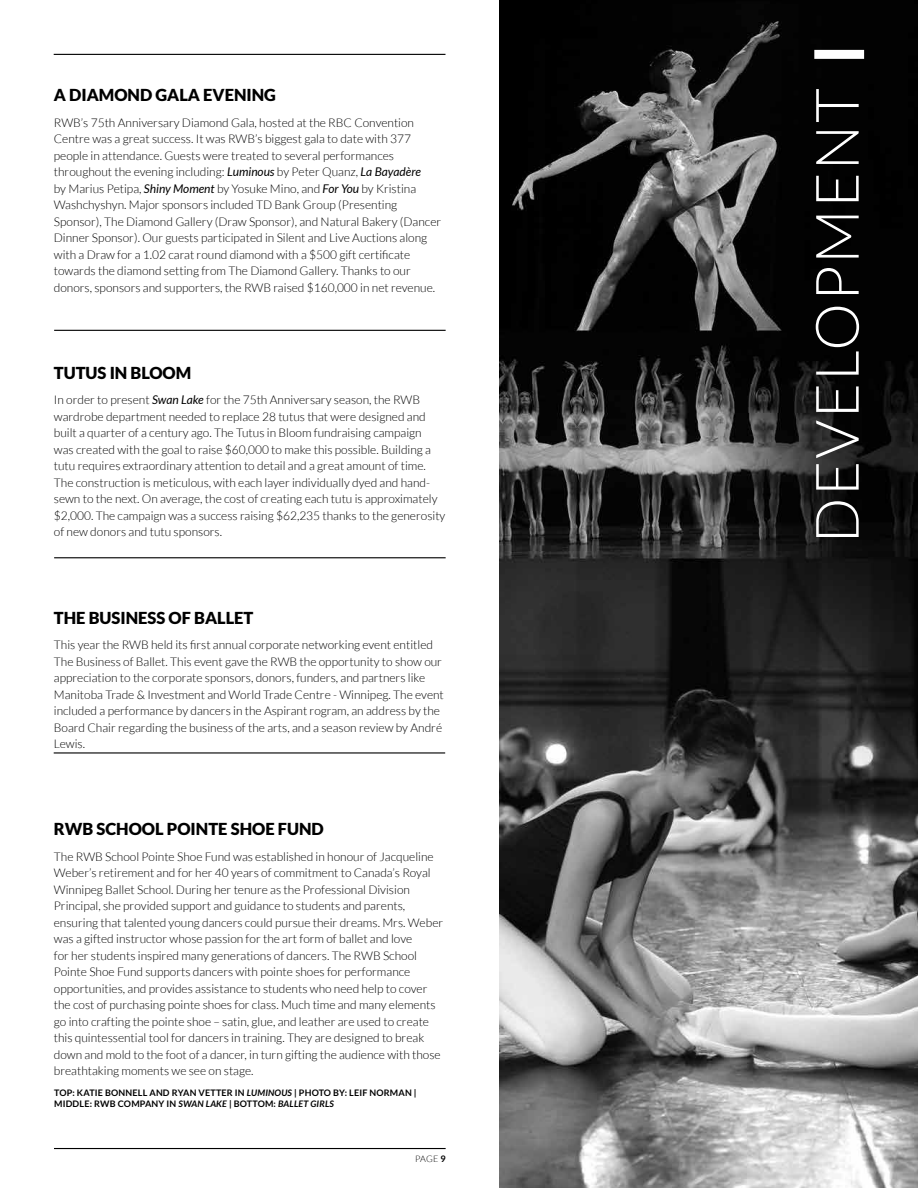
<style>
.page{position:relative;width:918px;height:1188px;background:#fff}
.page>*{position:absolute;margin:0;border:0;box-sizing:border-box;transform-origin:0 0}
.t1{font:300 60px "Lato";letter-spacing:.03em;color:#fff}
.t2{font:900 16.5px "Lato";color:#000}
.t3{font:300 12px/16.5px "Lato";color:#000}
.t4{font:700 9px/10.8px "Lato";letter-spacing:.02em;color:#000}
.t5{font:300 9px "Lato";color:#000}
.s1{font-weight:400;font-style:italic}
.s2{font-style:italic}
.s3{font-weight:700}
</style>
<div class="page">
<img style="left:499px;top:0;width:419px;height:1188px">
<hr style="left:54px;top:1148px;width:392px;height:1px;background:#000">
<div style="left:814px;top:50px;width:50px;height:9px;background:#fff"></div>
<hr style="left:54px;top:54px;width:392px;height:1px;background:#000">
<hr style="left:54px;top:330px;width:392px;height:1px;background:#000">
<hr style="left:54px;top:557px;width:392px;height:1px;background:#000">
<hr style="left:54px;top:752px;width:391px;height:2px;background:#000">
<h2 class="t2" style="left:54px;top:86px;width:224px">A DIAMOND GALA EVENING</h2>
<p class="t3" style="left:54px;top:114px;width:389px">RWB’s 75th Anniversary Diamond Gala, hosted at the RBC Convention Centre was a great success. It was RWB’s biggest gala to date with 377 people in attendance. Guests were treated to several performances throughout the evening including: <span class="s1">Luminous</span> by Peter Quanz, <span class="s1">La Bayadère<br></span>by Marius Petipa, <span class="s1">Shiny Moment</span> by Yosuke Mino, and <span class="s1">For You</span> by Kristina Washchyshyn. Major sponsors included TD Bank Group (Presenting Sponsor), The Diamond Gallery (Draw Sponsor), and Natural Bakery (Dancer Dinner Sponsor). Our guests participated in Silent and Live Auctions along with a Draw for a 1.02 carat round diamond with a $500 gift certificate towards the diamond setting from The Diamond Gallery. Thanks to our donors, sponsors and supporters, the RWB raised $160,000 in net revenue.</p>
<h2 class="t2" style="left:54px;top:363px;width:139px">TUTUS IN BLOOM</h2>
<p class="t3" style="left:54px;top:392px;width:393px">In order to present <span class="s1">Swan Lake</span> for the 75th Anniversary season, the RWB wardrobe department needed to replace 28 tutus that were designed and built a quarter of a century ago. The Tutus in Bloom fundraising campaign<br>was created with the goal to raise $60,000 to make this possible. Building a tutu requires extraordinary attention to detail and a great amount of time.<br>The construction is meticulous, with each layer individually dyed and hand&shy;sewn to the next. On average, the cost of creating each tutu is approximately $2,000. The campaign was a success raising $62,235 thanks to the generosity of new donors and tutu sponsors.</p>
<h2 class="t2" style="left:54px;top:608px;width:201px">THE BUSINESS OF BALLET</h2>
<p class="t3" style="left:54px;top:637px;width:392px">This year the RWB held its first annual corporate networking event entitled The Business of Ballet. This event gave the RWB the opportunity to show our appreciation to the corporate sponsors, donors, funders, and partners like Manitoba Trade &amp; Investment and World Trade Centre - Winnipeg. The event included a performance by dancers in the Aspirant rogram, an address by the Board Chair regarding the business of the arts, and a season review by André Lewis.</p>
<h2 class="t2" style="left:54px;top:820px;width:271px">RWB SCHOOL POINTE SHOE FUND</h2>
<p class="t3" style="left:54px;top:848px;width:391px">The RWB School Pointe Shoe Fund was established in honour of Jacqueline Weber’s retirement and for her 40 years of commitment to Canada’s Royal Winnipeg Ballet School. During her tenure as the Professional Division Principal, she provided support and guidance to students and parents, ensuring that talented young dancers could pursue their dreams. Mrs. Weber was a gifted instructor whose passion for the art form of ballet and love<br>for her students inspired many generations of dancers. The RWB School Pointe Shoe Fund supports dancers with pointe shoes for performance opportunities, and provides assistance to students who need help to cover the cost of purchasing pointe shoes for class. Much time and many elements go into crafting the pointe shoe – satin, glue, and leather are used to create this quintessential tool for dancers in training. They are designed to break down and mold to the foot of a dancer, in turn gifting the audience with those breathtaking moments we see on stage.</p>
<p class="t4" style="left:54px;top:1087px;width:364px">TOP: KATIE BONNELL AND RYAN VETTER IN <span class="s2">LUMINOUS</span> | PHOTO BY: LEIF NORMAN |<br>MIDDLE: RWB COMPANY IN <span class="s2">SWAN LAKE</span> | BOTTOM: <span class="s2">BALLET GIRLS</span></p>
<p class="t5" style="left:415px;top:1154px;width:32px">PAGE <span class="s3">9</span></p>
<h1 class="t1" style="left:805px;top:543px;width:457px;rotate:-90deg">DEVELOPMENT</h1>
</div>
